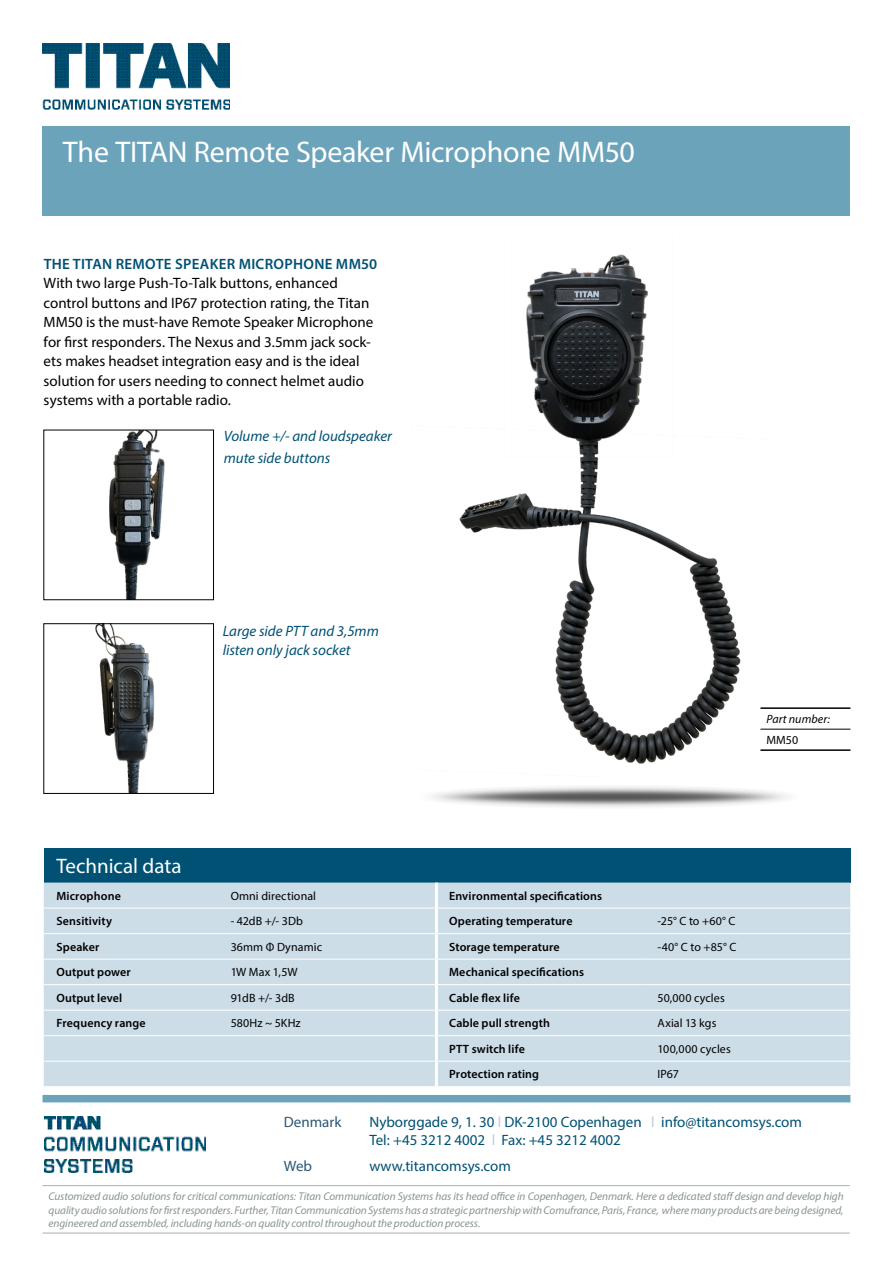
<style>
.page{position:relative;width:893px;height:1263px;background:#fff}
.page>*{position:absolute;margin:0;border:0;box-sizing:border-box;transform-origin:0 0}
.t1{font:30px "Myriad Pro";letter-spacing:-.01em;color:#fff}
.t2{font:21px "Myriad Pro";color:#fff}
.t3{font:15px/19.5px "Myriad Pro";color:#000}
.t4{font:15px/18px "Myriad Pro";color:#005174}
.t5{font:italic 15px/21.6px "Myriad Pro";color:#005174}
.t6{font:600 15px "Myriad Pro";letter-spacing:.02em;color:#005174}
.t7{font:15px "Myriad Pro";color:#2b5775}
.t8{font:600 12px "Myriad Pro";letter-spacing:.01em;color:#000}
.t9{font:12px "Myriad Pro";letter-spacing:.005em;color:#000}
.t10{font:italic 12px "Myriad Pro";letter-spacing:.01em;color:#000}
.t11{font:italic 11.25px/13.5px "Myriad Pro";letter-spacing:-.005em;color:#8a9394;text-align:justify}
.s1{color:#bbccdc}
</style>
<div class="page">
<img style="left:43px;top:44px;width:187px;height:66px">
<div style="left:43px;top:126px;width:807px;height:90px;background:#6ba3bb"></div>
<div style="left:44px;top:848px;width:806px;height:34px;background:#005174"></div>
<div style="left:44px;top:882px;width:806px;height:204px;background:#ccdde7"></div>
<hr style="left:435px;top:934px;width:3px;height:25px;background:#fff">
<hr style="left:435px;top:959px;width:3px;height:25px;background:#fff">
<hr style="left:435px;top:985px;width:3px;height:25px;background:#fff">
<hr style="left:435px;top:1010px;width:3px;height:25px;background:#fff">
<hr style="left:435px;top:1036px;width:3px;height:25px;background:#fff">
<hr style="left:435px;top:1061px;width:3px;height:25px;background:#fff">
<hr style="left:44px;top:908px;width:174px;height:1px;background:#fff">
<hr style="left:218px;top:908px;width:217px;height:1px;background:#fff">
<hr style="left:438px;top:908px;width:207px;height:1px;background:#fff">
<hr style="left:645px;top:908px;width:205px;height:1px;background:#fff">
<hr style="left:44px;top:933px;width:174px;height:1px;background:#fff">
<hr style="left:218px;top:933px;width:218px;height:1px;background:#fff">
<hr style="left:436px;top:933px;width:209px;height:1px;background:#fff">
<hr style="left:645px;top:933px;width:205px;height:1px;background:#fff">
<hr style="left:44px;top:959px;width:174px;height:1px;background:#fff">
<hr style="left:218px;top:959px;width:218px;height:1px;background:#fff">
<hr style="left:436px;top:959px;width:209px;height:1px;background:#fff">
<hr style="left:645px;top:959px;width:205px;height:1px;background:#fff">
<hr style="left:44px;top:984px;width:174px;height:1px;background:#fff">
<hr style="left:218px;top:984px;width:218px;height:1px;background:#fff">
<hr style="left:436px;top:984px;width:209px;height:1px;background:#fff">
<hr style="left:645px;top:984px;width:205px;height:1px;background:#fff">
<hr style="left:44px;top:1010px;width:174px;height:1px;background:#fff">
<hr style="left:218px;top:1010px;width:218px;height:1px;background:#fff">
<hr style="left:436px;top:1010px;width:209px;height:1px;background:#fff">
<hr style="left:645px;top:1010px;width:205px;height:1px;background:#fff">
<hr style="left:44px;top:1035px;width:174px;height:1px;background:#fff">
<hr style="left:218px;top:1035px;width:218px;height:1px;background:#fff">
<hr style="left:436px;top:1035px;width:209px;height:1px;background:#fff">
<hr style="left:645px;top:1035px;width:205px;height:1px;background:#fff">
<hr style="left:44px;top:1061px;width:174px;height:1px;background:#fff">
<hr style="left:218px;top:1061px;width:218px;height:1px;background:#fff">
<hr style="left:436px;top:1061px;width:209px;height:1px;background:#fff">
<hr style="left:645px;top:1061px;width:205px;height:1px;background:#fff">
<hr style="left:435px;top:882px;width:3px;height:26px;background:#fff">
<hr style="left:435px;top:908px;width:3px;height:25px;background:#fff">
<img style="left:109px;top:432px;width:56px;height:166px">
<div style="left:44px;top:430px;width:170px;height:170px;border:1px solid #000"></div>
<img style="left:95px;top:625px;width:60px;height:167px">
<div style="left:44px;top:623px;width:170px;height:171px;border:1px solid #000"></div>
<div style="left:43px;top:1095px;width:807px;height:7px;background:#6ba3bb"></div>
<hr style="left:43px;top:1185px;width:807px;height:1px;background:#a7afb0">
<hr style="left:43px;top:1233px;width:807px;height:1px;background:#a7afb0">
<img style="left:432px;top:786px;width:355px;height:21px">
<img style="left:45px;top:1117px;width:161px;height:55px">
<hr style="left:760px;top:729px;width:90px;height:1px;background:#000">
<hr style="left:760px;top:707px;width:90px;height:2px;background:#000">
<hr style="left:760px;top:749px;width:90px;height:2px;background:#000">
<img style="left:459px;top:254px;width:310px;height:510px">
<h1 class="t1" style="left:63px;top:133px;width:574px">The TITAN Remote Speaker Microphone MM50</h1>
<h3 class="t6" style="left:44px;top:254px;width:91px">The tITAN remote</h3>
<h3 class="t6" style="left:175px;top:254px;width:10px">spea</h3>
<h3 class="t6" style="left:210px;top:254px;width:105px">ker microphone</h3>
<h3 class="t6" style="left:336px;top:254px;width:43px">MM50</h3>
<p class="t3" style="left:44px;top:273px;width:331px">With two large Push-To-Talk buttons, enhanced control buttons and IP67 protection rating, the Titan MM50 is the must-have Remote Speaker Microphone for first responders. The Nexus and 3.5mm jack sock&shy;ets makes headset integration easy and is the ideal solution for users needing to connect helmet audio systems with a portable radio.</p>
<h3 class="t5" style="left:224px;top:425px;width:170px">Volume +/- and loudspeaker mute side buttons</h3>
<h3 class="t5" style="left:223px;top:621px;width:158px;line-height:19.5px">Large side PTT and 3,5mm listen only jack socket</h3>
<p class="t10" style="left:766px;top:712px;width:65px">Part number:</p>
<p class="t9" style="left:766px;top:733px;width:33px">MM50</p>
<h2 class="t2" style="left:57px;top:853px;width:126px">Technical data</h2>
<p class="t8" style="left:57px;top:888px;width:66px">Microphone</p>
<p class="t9" style="left:231px;top:888px;width:87px">Omni directional</p>
<p class="t8" style="left:449px;top:888px;width:154px">Environmental specifications</p>
<p class="t8" style="left:57px;top:914px;width:57px">Sensitivity</p>
<p class="t9" style="left:231px;top:914px;width:74px">- 42dB +/- 3Db</p>
<p class="t8" style="left:449px;top:914px;width:125px">Operating temperature</p>
<p class="t9" style="left:658px;top:914px;width:79px">-25° C to +60° C</p>
<p class="t8" style="left:57px;top:939px;width:44px">Speaker</p>
<p class="t9" style="left:231px;top:939px;width:93px">36mm Φ Dynamic</p>
<p class="t8" style="left:449px;top:939px;width:112px">Storage temperature</p>
<p class="t9" style="left:658px;top:939px;width:80px">-40° C to +85° C</p>
<p class="t8" style="left:57px;top:965px;width:76px">Output power</p>
<p class="t9" style="left:231px;top:965px;width:68px">1W Max 1,5W</p>
<p class="t8" style="left:449px;top:965px;width:136px">Mechanical specifications</p>
<p class="t8" style="left:57px;top:990px;width:67px">Output level</p>
<p class="t9" style="left:231px;top:990px;width:66px">91dB +/- 3dB</p>
<p class="t8" style="left:449px;top:990px;width:72px">Cable flex life</p>
<p class="t9" style="left:658px;top:990px;width:69px">50,000 cycles</p>
<p class="t8" style="left:57px;top:1016px;width:91px">Frequency range</p>
<p class="t9" style="left:231px;top:1016px;width:72px">580Hz ~ 5KHz</p>
<p class="t8" style="left:449px;top:1016px;width:102px">Cable pull strength</p>
<p class="t9" style="left:658px;top:1016px;width:60px">Axial 13 kgs</p>
<p class="t8" style="left:449px;top:1041px;width:77px">PTT switch life</p>
<p class="t9" style="left:658px;top:1041px;width:75px">100,000 cycles</p>
<p class="t8" style="left:449px;top:1067px;width:91px">Protection rating</p>
<p class="t9" style="left:658px;top:1067px;width:23px">IP67</p>
<h3 class="t7" style="left:284px;top:1113px;width:59px">Denmark</h3>
<h3 class="t4" style="left:369px;top:1113px;width:434px">Nyborggade 9, 1. 30 <span class="s1">l</span> DK-2100 Copenhagen <span class="s1">l</span> info@titancomsys.com<br>Tel: +45 3212 4002 <span class="s1">l</span> Fax: +45 3212 4002</h3>
<h3 class="t7" style="left:284px;top:1157px;width:30px">Web</h3>
<h3 class="t4" style="left:369px;top:1157px;width:143px">www.titancomsys.com</h3>
<p class="t11" style="left:49px;top:1189px;width:797px">Customized audio solutions for critical communications: Titan Communication Systems has its head office in Copenhagen, Denmark. Here a dedicated staff design and develop high quality audio solutions for first responders. Further, Titan Communication Systems has a strategic partnership with Comufrance, Paris, France, where many products are being designed, engineered and assembled, including hands-on quality control throughout the production process.</p>
</div>
